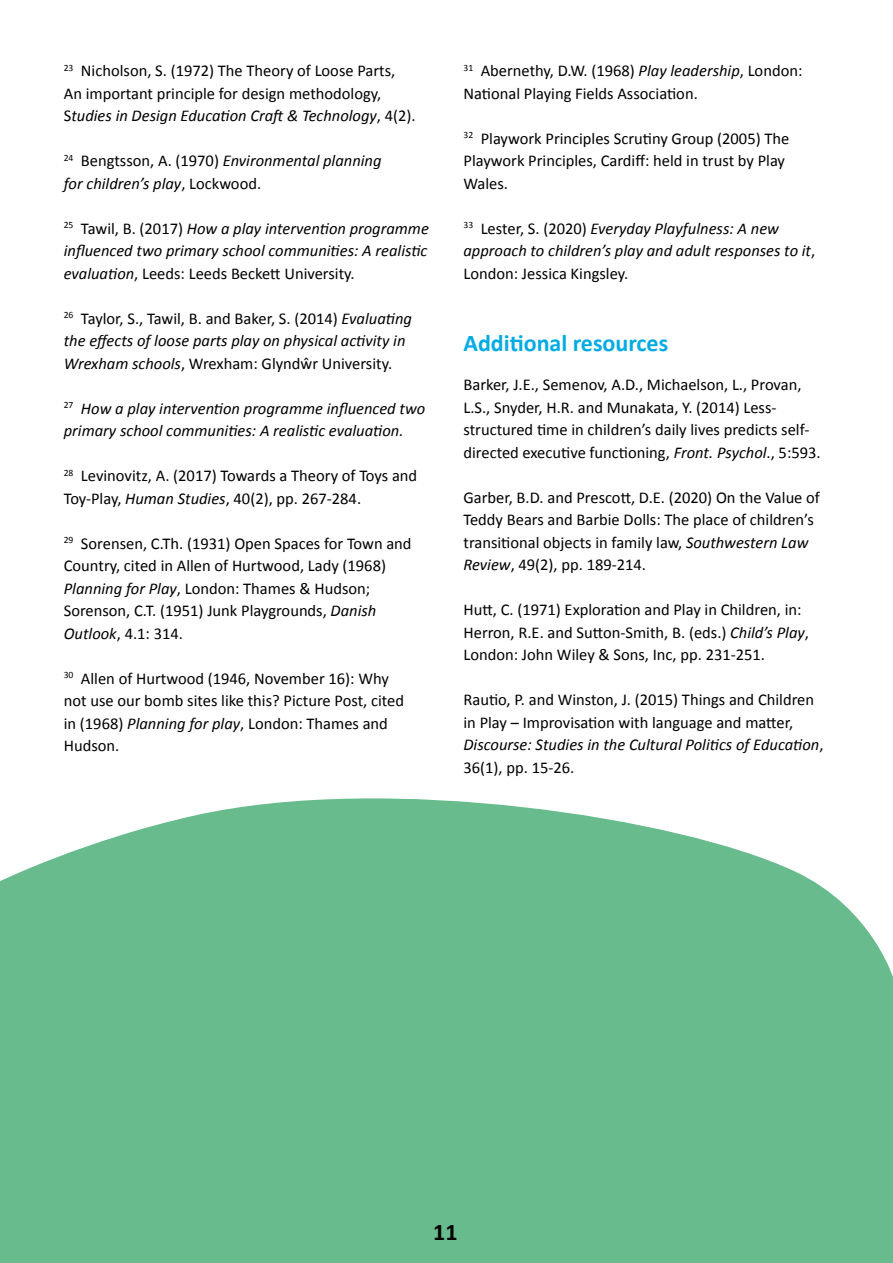
<style>
.page{position:relative;width:893px;height:1263px;background:#fff}
.page>*{position:absolute;margin:0;border:0;box-sizing:border-box;transform-origin:0 0}
.H3_-_Subheading{font:700 24px "Calibri";color:#00abe4}
.t1{font:700 24px "Calibri";color:#000}
.t2{font:16.5px/22.5px "Calibri";color:#000}
.t3{font:italic 16.5px/22.5px "Calibri";color:#000}
.s1{font-style:italic}
.s2{font-style:normal}
</style>
<div class="page">
<svg style="left:0;top:798px;width:893px;height:465px;background:#72c095"></svg>
<p class="t2" style="left:64px;top:59px;width:353px"><sup>23</sup> Nicholson, S. (1972) The Theory of Loose Parts,<br>An important principle for design methodology,<br>S<span class="s1">tudies in Design Education Craft &amp; Technology</span>, 4(2).</p>
<p class="t3" style="left:64px;top:149px;width:319px"><sup>24</sup> <span class="s2">Bengtsson, A. (1970)</span> Environmental planning for children’s play<span class="s2">, Lockwood.</span></p>
<p class="t3" style="left:64px;top:216px;width:367px;text-align:justify"><sup>25</sup> <span class="s2">Tawil, B. (2017)</span> How a play intervention programme influenced two primary school communities: A realistic evaluation<span class="s2">, Leeds: Leeds Beckett University.</span></p>
<p class="t3" style="left:64px;top:306px;width:350px"><sup>26</sup> <span class="s2">Taylor, S., Tawil, B. and Baker, S. (2014)</span> Evaluating the effects of loose parts play on physical activity in<br>Wrexham schools<span class="s2">, Wrexham: Glyndŵr University.</span></p>
<p class="t3" style="left:64px;top:396px;width:363px"><sup>27</sup> How a play intervention programme influenced two primary school communities: A realistic evaluation.</p>
<p class="t2" style="left:64px;top:464px;width:355px"><sup>28</sup> Levinovitz, A. (2017) Towards a Theory of Toys and<br>Toy-Play, <span class="s1">Human Studies</span>, 40(2), pp. 267-284.</p>
<p class="t2" style="left:64px;top:531px;width:349px"><sup>29</sup> Sorensen, C.Th. (1931) Open Spaces for Town and Country, cited in Allen of Hurtwood, Lady (1968)<br><span class="s1">Planning for Play</span>, London: Thames &amp; Hudson; Sorenson, C.T. (1951) Junk Playgrounds, <span class="s1">Danish Outlook</span>, 4.1: 314.</p>
<p class="t2" style="left:64px;top:666px;width:342px"><sup>30</sup> Allen of Hurtwood (1946, November 16): Why not use our bomb sites like this? Picture Post, cited in (1968) <span class="s1">Planning for play</span>, London: Thames and Hudson.</p>
<p class="t2" style="left:463px;top:59px;width:340px"><sup>31</sup> Abernethy, D.W. (1968) <span class="s1">Play leadership</span>, London:<br>National Playing Fields Association.</p>
<p class="t2" style="left:463px;top:126px;width:327px"><sup>32</sup> Playwork Principles Scrutiny Group (2005) The<br>Playwork Principles, Cardiff: held in trust by Play<br>Wales.</p>
<p class="t3" style="left:463px;top:216px;width:353px"><sup>33</sup> <span class="s2">Lester, S. (2020)</span> Everyday Playfulness: A new approach to children’s play and adult responses to it<span class="s2">,<br>London: Jessica Kingsley.</span></p>
<p class="H3_-_Subheading" style="left:463px;top:326px;width:206px">Additional resources</p>
<p class="t2" style="left:463px;top:373px;width:359px">Barker, J.E., Semenov, A.D., Michaelson, L., Provan, L.S., Snyder, H.R. and Munakata, Y. (2014) Less&shy;structured time in children’s daily lives predicts self&shy;directed executive functioning, <span class="s1">Front. Psychol</span>., 5:593.</p>
<p class="t2" style="left:463px;top:485px;width:358px">Garber, B.D. and Prescott, D.E. (2020) On the Value of Teddy Bears and Barbie Dolls: The place of children’s transitional objects in family law, <span class="s1">Southwestern Law Review</span>, 49(2), pp. 189-214.</p>
<p class="t2" style="left:463px;top:598px;width:347px">Hutt, C. (1971) Exploration and Play in Children, in:<br>Herron, R.E. and Sutton-Smith, B. (eds.) <span class="s1">Child’s Play</span>,<br>London: John Wiley &amp; Sons, Inc, pp. 231-251.</p>
<p class="t2" style="left:463px;top:688px;width:362px">Rautio, P. and Winston, J. (2015) Things and Children in Play – Improvisation with language and matter, <span class="s1">Discourse: Studies in the Cultural Politics of Education</span>, 36(1), pp. 15-26.</p>
<p class="t1" style="left:433px;top:1214px;width:26px">11</p>
</div>
